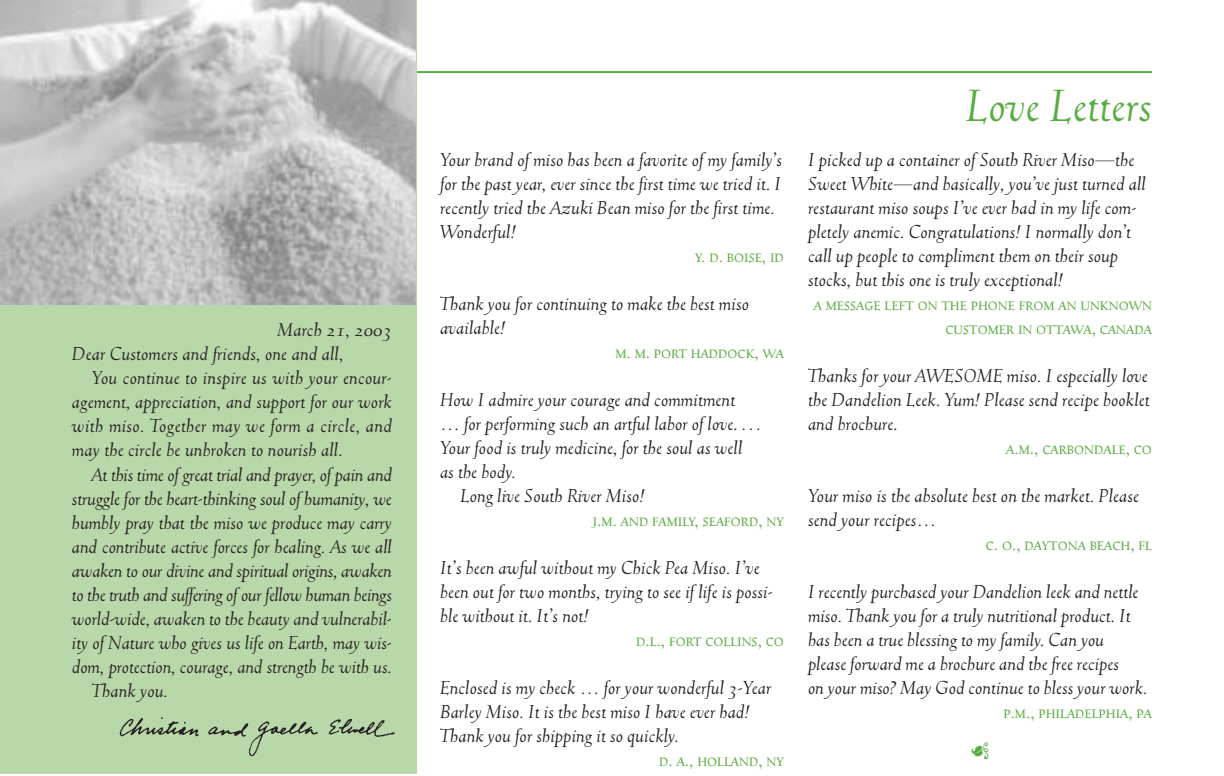
<style>
.page{position:relative;width:1224px;height:776px;background:#fff}
.page>*{position:absolute;margin:0;border:0;box-sizing:border-box;transform-origin:0 0}
.t1{font:italic 48px "Truesdell";color:#58ad40}
.t2{font:italic 20px/24px "Truesdell";color:#231f20}
.t3{font:20px/24px "Truesdell Alternate";color:#58ad40;text-align:right}
.t4{font:italic 20px "Truesdell";letter-spacing:-.02em;color:#231f20}
.t5{font:italic 20px "Truesdell";letter-spacing:-.025em;color:#231f20}
.t6{font:20px "Truesdell Sorts";color:#58ad40}
</style>
<div class="page">
<hr style="left:72px;top:71px;width:1080px;height:2px;background:#58ad40">
<div style="left:0;top:0;width:416px;height:773px;background:#b9d8a9"></div>
<img style="left:119px;top:717px;width:276px;height:40px">
<img style="left:0;top:0;width:416px;height:304px">
<p class="t2" style="left:72px;top:320px;width:322px;text-indent:205px">March 21, 2003<br>Dear Customers and friends, one and all,</p>
<p class="t2" style="left:72px;top:368px;width:322px;text-align:justify;text-indent:20px">You continue to inspire us with your encour&shy;agement, appreciation, and support for our work with miso. Together may we form a circle, and may the circle be unbroken to nourish all.</p>
<p class="t4" style="left:92px;top:465px;width:302px">At this time of great trial and prayer, of pain and</p>
<p class="t2" style="left:72px;top:488px;width:322px">struggle for the heart-thinking soul of humanity, we</p>
<p class="t2" style="left:72px;top:512px;width:322px">humbly pray that the miso we produce may carry</p>
<p class="t2" style="left:72px;top:536px;width:322px">and contribute active forces for healing. As we all</p>
<p class="t4" style="left:72px;top:561px;width:322px">awaken to our divine and spiritual origins, awaken</p>
<p class="t5" style="left:72px;top:585px;width:322px">to the truth and suffering of our fellow human beings</p>
<p class="t2" style="left:72px;top:608px;width:322px">world-wide, awaken to the beauty and vulnerabil-</p>
<p class="t2" style="left:72px;top:632px;width:322px">ity of Nature who gives us life on Earth, may wis-</p>
<p class="t2" style="left:72px;top:656px;width:321px">dom, protection, courage, and strength be with us.</p>
<p class="t2" style="left:92px;top:680px;width:78px">Thank you.</p>
<p class="t2" style="left:440px;top:150px;width:344px">Your brand of miso has been a favorite of my family’s for the past year, ever since the first time we tried it. I recently tried the Azuki Bean miso for the first time.<br>Wonderful!</p>
<p class="t3" style="left:695px;top:242px;width:90px">y. d. boise, id</p>
<p class="t2" style="left:440px;top:294px;width:311px">Thank you for continuing to make the best miso available!</p>
<p class="t3" style="left:615px;top:338px;width:170px">m. m. port haddock, wa</p>
<p class="t2" style="left:440px;top:390px;width:297px">How I admire your courage and commitment</p>
<p class="t2" style="left:440px;top:414px;width:323px">… for performing such an artful labor of love. . . .</p>
<p class="t2" style="left:440px;top:438px;width:304px">Your food is truly medicine, for the soul as well</p>
<p class="t2" style="left:440px;top:462px;width:78px">as the body.</p>
<p class="t2" style="left:460px;top:486px;width:186px">Long live South River Miso!</p>
<p class="t3" style="left:593px;top:506px;width:192px">j.m. and family, seaford, ny</p>
<p class="t2" style="left:440px;top:558px;width:334px">It’s been awful without my Chick Pea Miso. I’ve been out for two months, trying to see if life is possi&shy;ble without it. It’s not!</p>
<p class="t3" style="left:636px;top:626px;width:149px">d.l., fort collins, co</p>
<p class="t2" style="left:440px;top:678px;width:333px">Enclosed is my check … for your wonderful 3-Year<br>Barley Miso. It is the best miso I have ever had!<br>Thank you for shipping it so quickly.</p>
<p class="t3" style="left:659px;top:746px;width:126px">d. a., holland, ny</p>
<h1 class="t1" style="left:965px;top:86px;width:188px">Love Letters</h1>
<p class="t2" style="left:808px;top:150px;width:339px">I picked up a container of South River Miso—the Sweet White—and basically, you’ve just turned all restaurant miso soups I’ve ever had in my life com&shy;pletely anemic. Congratulations! I normally don’t call up people to compliment them on their soup stocks, but this one is truly exceptional!</p>
<p class="t3" style="left:814px;top:290px;width:340px">a message left on the phone from an unknown customer in ottawa, canada</p>
<p class="t2" style="left:808px;top:366px;width:343px;text-align:justify">Thanks for your AWESOME miso. I especially love the Dandelion Leek. Yum! Please send recipe booklet and brochure.</p>
<p class="t3" style="left:1006px;top:434px;width:147px">a.m., carbondale, co</p>
<p class="t2" style="left:808px;top:486px;width:333px">Your miso is the absolute best on the market. Please send your recipes…</p>
<p class="t3" style="left:986px;top:530px;width:168px">c. o., daytona beach, fl</p>
<p class="t2" style="left:808px;top:582px;width:341px">I recently purchased your Dandelion leek and nettle miso. Thank you for a truly nutritional product. It has been a true blessing to my family. Can you please forward me a brochure and the free recipes<br>on your miso? May God continue to bless your work.</p>
<p class="t3" style="left:1003px;top:698px;width:150px">p.m., philadelphia, pa</p>
<p class="t6" style="left:970px;top:741px;width:21px">s</p>
</div>
